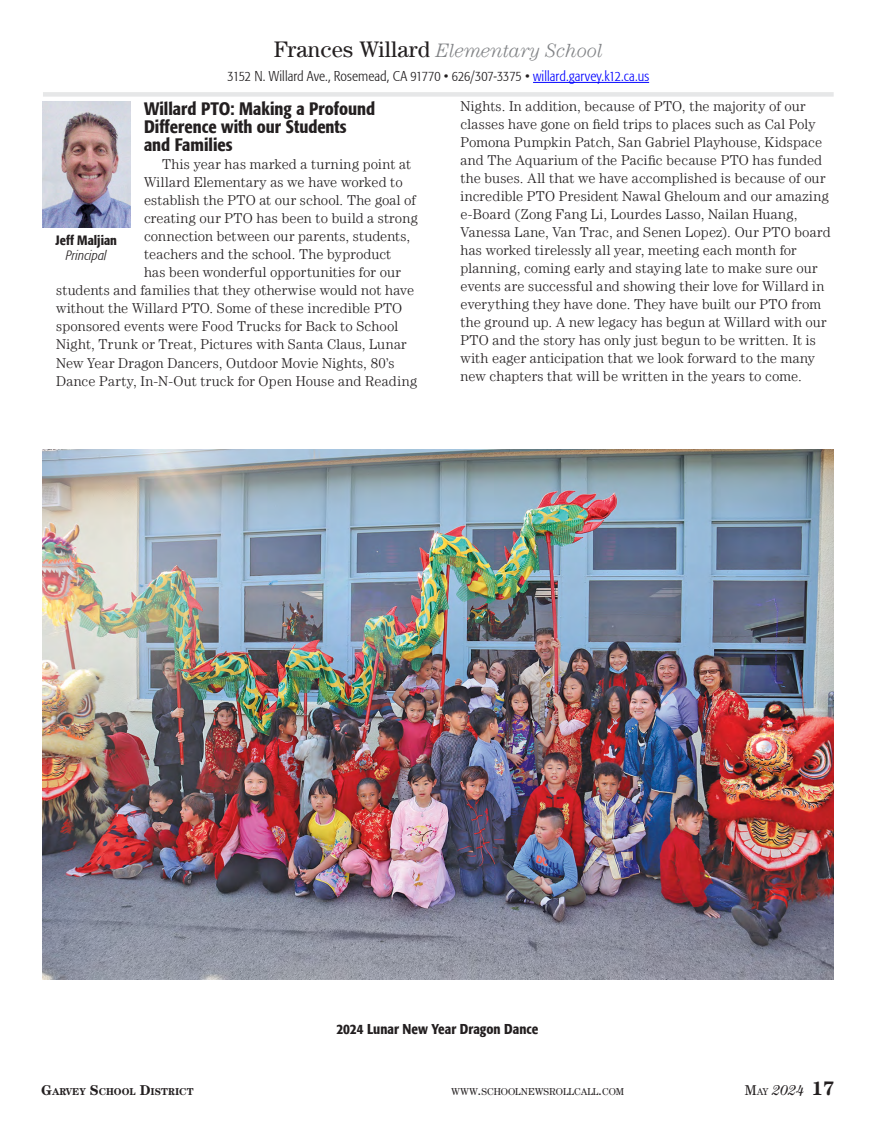
<style>
.page{position:relative;width:878px;height:1121px;background:#fff}
.page>*{position:absolute;margin:0;border:0;box-sizing:border-box;transform-origin:0 0}
.t1{font:italic 300 19.5px "Century LT";letter-spacing:-.005em;color:#808285}
.t2{font:500 condensed 18px/18px "Formata";color:#231f20}
.t3{font:300 14.25px/18px "Century LT";letter-spacing:.01em;color:#231f20}
.t4{font:300 condensed 14.25px "Formata";letter-spacing:.005em;color:#221f20}
.t5{font:500 condensed 14.25px "Formata";color:#231f20}
.t6{font:italic 14.25px "Century LT";color:#231f20}
.t7{font:500 condensed 13.5px "Formata";color:#231f20}
.t8{font:italic 300 condensed 13.5px "Formata";letter-spacing:.005em;color:#231f20}
.t9{font:10.05px "Century LT";color:#231f20}
.t10{font:700 10.05px "Century LT";color:#231f20}
.s1{font-weight:400;font-style:normal;font-size:22.5px;color:#231f20}
.s2{color:#00f}
.s3{font-size:14.25px}
.s4{font-style:normal}
.s5{font-style:normal;font-size:10.05px}
.s6{font-weight:700;font-style:normal;font-size:19.5px}
</style>
<div class="page">
<img style="left:42px;top:102px;width:88px;height:125px">
<div style="left:43px;top:92px;width:790px;height:5px;background:#e6e7e8"></div>
<hr style="left:533px;top:82px;width:116px;height:1px;background:#00f">
<img style="left:42px;top:449px;width:791px;height:530px">
<h1 class="t1" style="left:274px;top:40px;width:330px"><span class="s1">Frances Willard</span> Elementary School</h1>
<p class="t4" style="left:227px;top:68px;width:423px">3152 N. Willard Ave., Rosemead, CA 91770 • 626/307-3375 • <span class="s2">willard.garvey.k12.ca.us</span></p>
<p class="t2" style="left:144px;top:100px;width:232px">Willard PTO: Making a Profound<br>Difference with our Students and Families</p>
<p class="t3" style="left:162px;top:155px;width:250px">This year has marked a turning point at</p>
<p class="t3" style="left:144px;top:173px;width:260px">Willard Elementary as we have worked to</p>
<p class="t3" style="left:144px;top:191px;width:273px">establish the PTO at our school. The goal of</p>
<p class="t3" style="left:144px;top:209px;width:275px">creating our PTO has been to build a strong</p>
<p class="t3" style="left:144px;top:227px;width:268px">connection between our parents, students,</p>
<p class="t3" style="left:144px;top:245px;width:249px">teachers and the school. The byproduct</p>
<p class="t3" style="left:144px;top:263px;width:258px">has been wonderful opportunities for our</p>
<p class="t3" style="left:56px;top:281px;width:359px">students and families that they otherwise would not have</p>
<p class="t3" style="left:56px;top:299px;width:347px">without the Willard PTO. Some of these incredible PTO</p>
<p class="t3" style="left:56px;top:317px;width:343px">sponsored events were Food Trucks for Back to School</p>
<p class="t3" style="left:56px;top:335px;width:352px">Night, Trunk or Treat, Pictures with Santa Claus, Lunar</p>
<p class="t3" style="left:56px;top:353px;width:340px">New Year Dragon Dancers, Outdoor Movie Nights, 80’s</p>
<p class="t3" style="left:56px;top:371px;width:362px">Dance Party, In-N-Out truck for Open House and Reading</p>
<p class="t7" style="left:56px;top:232px;width:63px">Jeff Maljian</p>
<p class="t8" style="left:66px;top:247px;width:42px">Principal</p>
<p class="t3" style="left:460px;top:97px;width:371px">Nights. In addition, because of PTO, the majority of our classes have gone on field trips to places such as Cal Poly Pomona Pumpkin Patch, San Gabriel Playhouse, Kidspace and The Aquarium of the Pacific because PTO has funded the buses. All that we have accomplished is because of our incredible PTO President Nawal Gheloum and our amazing e-Board (Zong Fang Li, Lourdes Lasso, Nailan Huang, Vanessa Lane, Van Trac, and Senen Lopez). Our PTO board has worked tirelessly all year, meeting each month for planning, coming early and staying late to make sure our events are successful and showing their love for Willard in everything they have done. They have built our PTO from the ground up. A new legacy has begun at Willard with our PTO and the story has only just begun to be written. It is with eager anticipation that we look forward to the many new chapters that will be written in the years to come.</p>
<p class="t5" style="left:336px;top:1020px;width:203px">2024 Lunar New Year Dragon Dance</p>
<p class="t10" style="left:41px;top:1085px;width:154px"><span class="s3">G</span>ARVEY <span class="s3">S</span>CHOOL <span class="s3">D</span>ISTRICT</p>
<p class="t9" style="left:451px;top:1085px;width:174px">WWW<span class="s3">.</span>SCHOOLNEWSROLLCALL<span class="s3">.</span>COM</p>
<p class="t6" style="left:744px;top:1082px;width:91px"><span class="s4">M</span><span class="s5">AY</span> 2024 <span class="s6">17</span></p>
</div>
